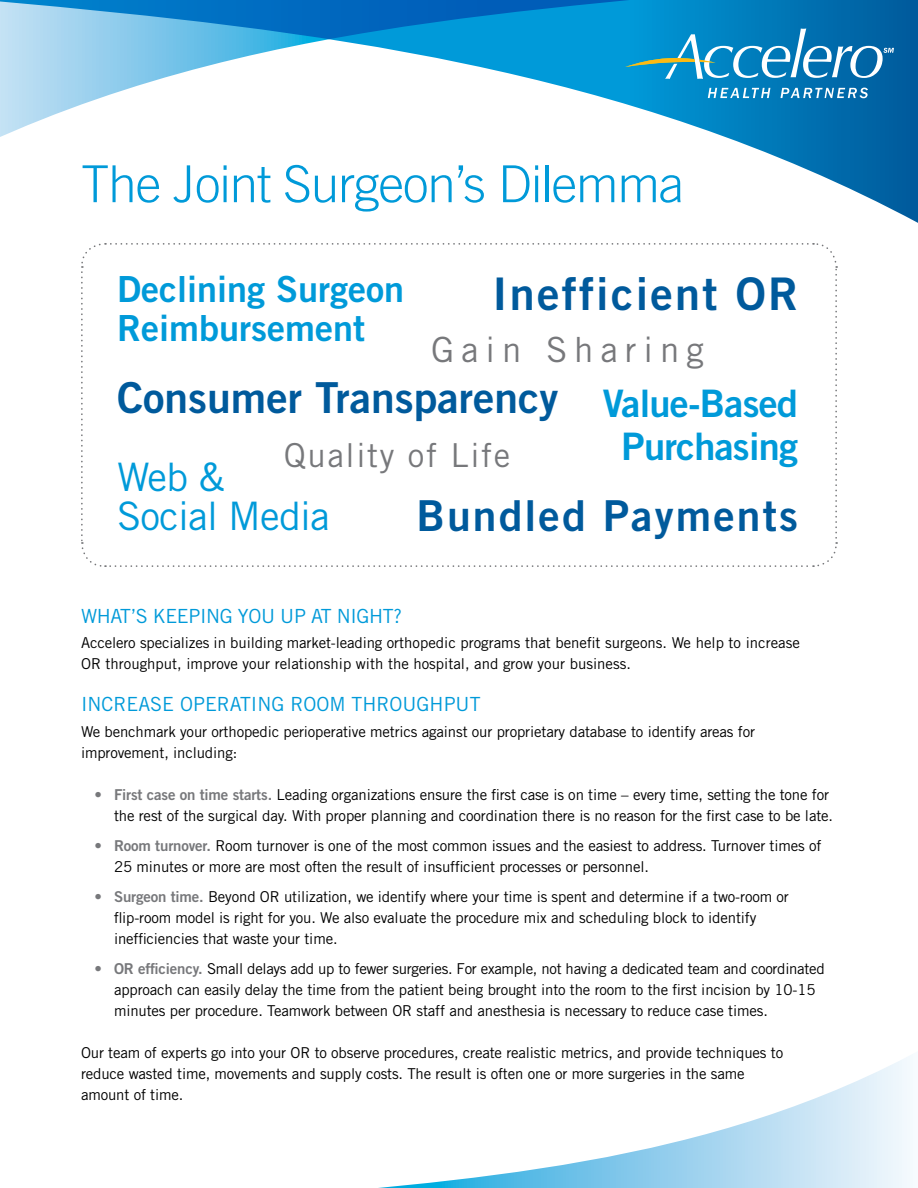
<style>
.page{position:relative;width:918px;height:1188px;background:#fff}
.page>*{position:absolute;margin:0;border:0;box-sizing:border-box;transform-origin:0 0}
.t1{font:300 51px "Trade Gothic";letter-spacing:-.02em;color:#009ad9}
.t2{font:45px "Trade Gothic Bold Two";letter-spacing:.05em;color:#005a9c}
.t3{font:42.6px "Trade Gothic Bold Two";color:#005a9c}
.t4{font:42.6px "Trade Gothic Bold Two";letter-spacing:.05em;color:#005a9c}
.t5{font:39.3px/39.3px "Trade Gothic";letter-spacing:-.02em;color:#009ad9}
.t6{font:37.95px/43.3px "Trade Gothic Bold Two";letter-spacing:-.02em;color:#009ad9;text-align:center}
.t7{font:36px/39px "Trade Gothic Bold Two";color:#009ad9}
.t8{font:34.8px "Trade Gothic";letter-spacing:.2em;color:#77787b}
.t9{font:33px "Trade Gothic";letter-spacing:.05em;color:#77787b}
.t10{font:19.5px "Trade Gothic";color:#009ad9}
.t11{font:19.5px "Trade Gothic";letter-spacing:-.02em;color:#009ad9}
.t12{font:15px/21px "Trade Gothic";letter-spacing:-.01em;color:#000}
.s1{font-family:"Trade Gothic Bold Two";color:#77787b}
</style>
<div class="page">
<svg style="left:771px;top:0;width:147px;height:223px"></svg>
<svg style="left:378px;top:1054px;width:535px;height:134px"></svg>
<svg style="left:0;top:0;width:771px;height:155px"></svg>
<svg style="left:708px;top:88px;width:62px;height:10px"></svg>
<svg style="left:781px;top:88px;width:87px;height:10px"></svg>
<svg style="left:625px;top:29px;width:269px;height:50px;background:#2e92c3"></svg>
<svg style="left:81px;top:243px;width:757px;height:324px"></svg>
<h1 class="t1" style="left:81px;top:154px;width:605px">The Joint Surgeon’s Dilemma</h1>
<h3 class="t7" style="left:117px;top:269px;width:289px">Declining Surgeon<br>Reimbursement</h3>
<h2 class="t2" style="left:493px;top:266px;width:307px">Inefficient OR</h2>
<h3 class="t8" style="left:431px;top:328px;width:274px">Gain Sharing</h3>
<h3 class="t3" style="left:117px;top:372px;width:443px">Consumer Transparency</h3>
<h3 class="t9" style="left:284px;top:435px;width:228px">Quality of Life</h3>
<h3 class="t6" style="left:603px;top:381px;width:197px">Value-Based<br>Purchasing</h3>
<h3 class="t5" style="left:117px;top:457px;width:214px">Web &amp;<br>Social Media</h3>
<h3 class="t4" style="left:416px;top:490px;width:383px">Bundled Payments</h3>
<h3 class="t11" style="left:81px;top:604px;width:323px">WHAT’S KEEPING YOU UP AT NIGHT?</h3>
<p class="t12" style="left:81px;top:632px;width:720px">Accelero specializes in building market-leading orthopedic programs that benefit surgeons. We help to increase<br>OR throughput, improve your relationship with the hospital, and grow your business.</p>
<h3 class="t10" style="left:81px;top:692px;width:401px">INCREASE OPERATING ROOM THROUGHPUT</h3>
<p class="t12" style="left:81px;top:721px;width:676px">We benchmark your orthopedic perioperative metrics against our proprietary database to identify areas for improvement, including:</p>
<p class="t12" style="left:94px;top:784px;width:740px;text-align:right"><span class="s1">• First case on time starts.</span> Leading organizations ensure the first case is on time – every time, setting the tone for the rest of the surgical day. With proper planning and coordination there is no reason for the first case to be late.</p>
<p class="t12" style="left:114px;top:835px;width:709px;text-indent:-20px"><span class="s1">• Room turnover.</span> Room turnover is one of the most common issues and the easiest to address. Turnover times of<br>25 minutes or more are most often the result of insufficient processes or personnel.</p>
<p class="t12" style="left:114px;top:886px;width:676px;text-indent:-20px"><span class="s1">• Surgeon time.</span> Beyond OR utilization, we identify where your time is spent and determine if a two-room or flip-room model is right for you. We also evaluate the procedure mix and scheduling block to identify inefficiencies that waste your time.</p>
<p class="t12" style="left:114px;top:958px;width:712px;text-indent:-20px"><span class="s1">• OR efficiency.</span> Small delays add up to fewer surgeries. For example, not having a dedicated team and coordinated approach can easily delay the time from the patient being brought into the room to the first incision by 10-15 minutes per procedure. Teamwork between OR staff and anesthesia is necessary to reduce case times.</p>
<p class="t12" style="left:81px;top:1042px;width:704px">Our team of experts go into your OR to observe procedures, create realistic metrics, and provide techniques to reduce wasted time, movements and supply costs. The result is often one or more surgeries in the same amount of time.</p>
</div>
